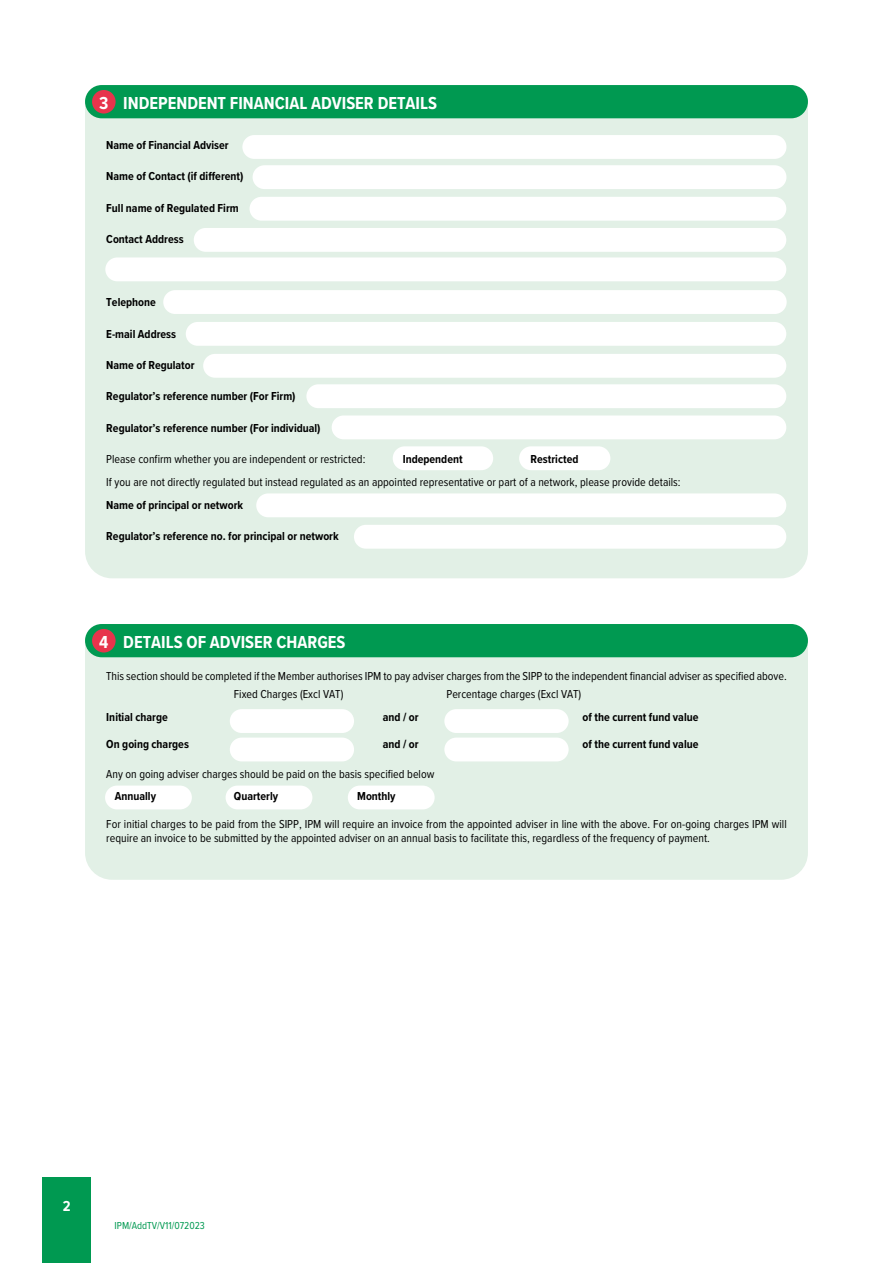
<style>
.page{position:relative;width:893px;height:1263px;background:#fff}
.page>*{position:absolute;margin:0;border:0;box-sizing:border-box;transform-origin:0 0}
.t1{font:700 18px "Proxima Nova Cond";color:#fff}
.t2{font:700 15px "Proxima Nova Cond";color:#fff}
.t3{font:12px/18.6px "Proxima Nova Cond";color:#000}
.t4{font:700 12px "Proxima Nova Cond";color:#000}
.t5{font:10.5px "Proxima Nova Cond";color:#009951}
</style>
<div class="page">
<div style="left:43px;top:1178px;width:48px;height:85px;background:#009951"></div>
<div style="left:85px;top:657px;width:723px;height:223px;background:#e2f0e6;border-radius:27px"></div>
<div style="left:85px;top:637px;width:723px;height:78px;background:#e2f0e6"></div>
<div style="left:85px;top:624px;width:723px;height:33px;background:#009951;border-radius:17px"></div>
<div style="left:92px;top:629px;width:24px;height:23px;background:#e7344c;border-radius:50%"></div>
<div style="left:230px;top:709px;width:124px;height:24px;background:#fff;border-radius:12px"></div>
<div style="left:444px;top:709px;width:125px;height:24px;background:#fff;border-radius:12px"></div>
<div style="left:230px;top:738px;width:124px;height:23px;background:#fff;border-radius:12px"></div>
<div style="left:444px;top:738px;width:125px;height:23px;background:#fff;border-radius:12px"></div>
<div style="left:105px;top:785px;width:87px;height:24px;background:#fff;border-radius:12px"></div>
<div style="left:226px;top:785px;width:86px;height:24px;background:#fff;border-radius:12px"></div>
<div style="left:348px;top:785px;width:87px;height:24px;background:#fff;border-radius:12px"></div>
<div style="left:85px;top:118px;width:723px;height:460px;background:#e2f0e6;border-radius:27px"></div>
<div style="left:85px;top:98px;width:723px;height:78px;background:#e2f0e6"></div>
<div style="left:85px;top:85px;width:723px;height:33px;background:#009951;border-radius:17px"></div>
<div style="left:250px;top:197px;width:536px;height:24px;background:#fff;border-radius:12px"></div>
<div style="left:92px;top:90px;width:24px;height:24px;background:#e7344c;border-radius:50%"></div>
<div style="left:242px;top:135px;width:544px;height:24px;background:#fff;border-radius:12px"></div>
<div style="left:253px;top:165px;width:533px;height:24px;background:#fff;border-radius:12px"></div>
<div style="left:194px;top:228px;width:592px;height:24px;background:#fff;border-radius:12px"></div>
<div style="left:105px;top:257px;width:681px;height:24px;background:#fff;border-radius:12px"></div>
<div style="left:186px;top:322px;width:600px;height:24px;background:#fff;border-radius:12px"></div>
<div style="left:203px;top:354px;width:583px;height:24px;background:#fff;border-radius:12px"></div>
<div style="left:306px;top:384px;width:480px;height:24px;background:#fff;border-radius:12px"></div>
<div style="left:332px;top:415px;width:454px;height:24px;background:#fff;border-radius:12px"></div>
<div style="left:163px;top:290px;width:624px;height:24px;background:#fff;border-radius:12px"></div>
<div style="left:393px;top:446px;width:100px;height:24px;background:#fff;border-radius:12px"></div>
<div style="left:519px;top:446px;width:91px;height:24px;background:#fff;border-radius:12px"></div>
<div style="left:256px;top:493px;width:530px;height:24px;background:#fff;border-radius:12px"></div>
<div style="left:354px;top:525px;width:432px;height:24px;background:#fff;border-radius:12px"></div>
<h1 class="t1" style="left:99px;top:90px;width:339px">3 INDEPENDENT FINANCIAL ADVISER DETAILS</h1>
<p class="t4" style="left:106px;top:136px;width:124px">Name of Financial Adviser</p>
<p class="t4" style="left:106px;top:168px;width:139px">Name of Contact (if different)</p>
<p class="t4" style="left:106px;top:199px;width:134px">Full name of Regulated Firm</p>
<p class="t4" style="left:106px;top:230px;width:79px">Contact Address</p>
<p class="t4" style="left:106px;top:293px;width:51px">Telephone</p>
<p class="t4" style="left:106px;top:325px;width:71px">E-mail Address</p>
<p class="t4" style="left:106px;top:356px;width:90px">Name of Regulator</p>
<p class="t4" style="left:106px;top:387px;width:191px">Regulator’s reference number (For Firm)</p>
<p class="t4" style="left:106px;top:419px;width:216px">Regulator’s reference number (For individual)</p>
<p class="t3" style="left:106px;top:449px;width:261px">Please confirm whether you are independent or restricted:</p>
<p class="t4" style="left:403px;top:450px;width:61px">Independent</p>
<p class="t4" style="left:531px;top:450px;width:49px">Restricted</p>
<p class="t3" style="left:106px;top:472px;width:576px">If you are not directly regulated but instead regulated as an appointed representative or part of a network, please provide details:</p>
<p class="t4" style="left:106px;top:496px;width:138px">Name of principal or network</p>
<p class="t4" style="left:106px;top:527px;width:234px">Regulator’s reference no. for principal or network</p>
<h1 class="t1" style="left:99px;top:629px;width:248px">4 DETAILS OF ADVISER CHARGES</h1>
<p class="t3" style="left:234px;top:666px;width:554px;text-indent:-128px">This section should be completed if the Member authorises IPM to pay adviser charges from the SIPP to the independent financial adviser as specified above.<br>Fixed Charges (Excl VAT)</p>
<p class="t3" style="left:446px;top:684px;width:136px">Percentage charges (Excl VAT)</p>
<p class="t4" style="left:106px;top:708px;width:63px">Initial charge</p>
<p class="t4" style="left:383px;top:708px;width:37px">and / or</p>
<p class="t4" style="left:583px;top:708px;width:117px">of the current fund value</p>
<p class="t4" style="left:106px;top:735px;width:84px">On going charges</p>
<p class="t4" style="left:383px;top:735px;width:37px">and / or</p>
<p class="t4" style="left:583px;top:735px;width:117px">of the current fund value</p>
<p class="t3" style="left:106px;top:764px;width:330px">Any on going adviser charges should be paid on the basis specified below</p>
<p class="t4" style="left:115px;top:788px;width:43px">Annually</p>
<p class="t4" style="left:234px;top:788px;width:46px">Quarterly</p>
<p class="t4" style="left:357px;top:788px;width:40px">Monthly</p>
<p class="t3" style="left:106px;top:816px;width:682px;line-height:14.4px">For initial charges to be paid from the SIPP, IPM will require an invoice from the appointed adviser in line with the above. For on-going charges IPM will require an invoice to be submitted by the appointed adviser on an annual basis to facilitate this, regardless of the frequency of payment.</p>
<p class="t2" style="left:63px;top:1194px;width:9px">2</p>
<p class="t5" style="left:115px;top:1217px;width:92px">IPM/AddTV/V11/072023</p>
</div>
